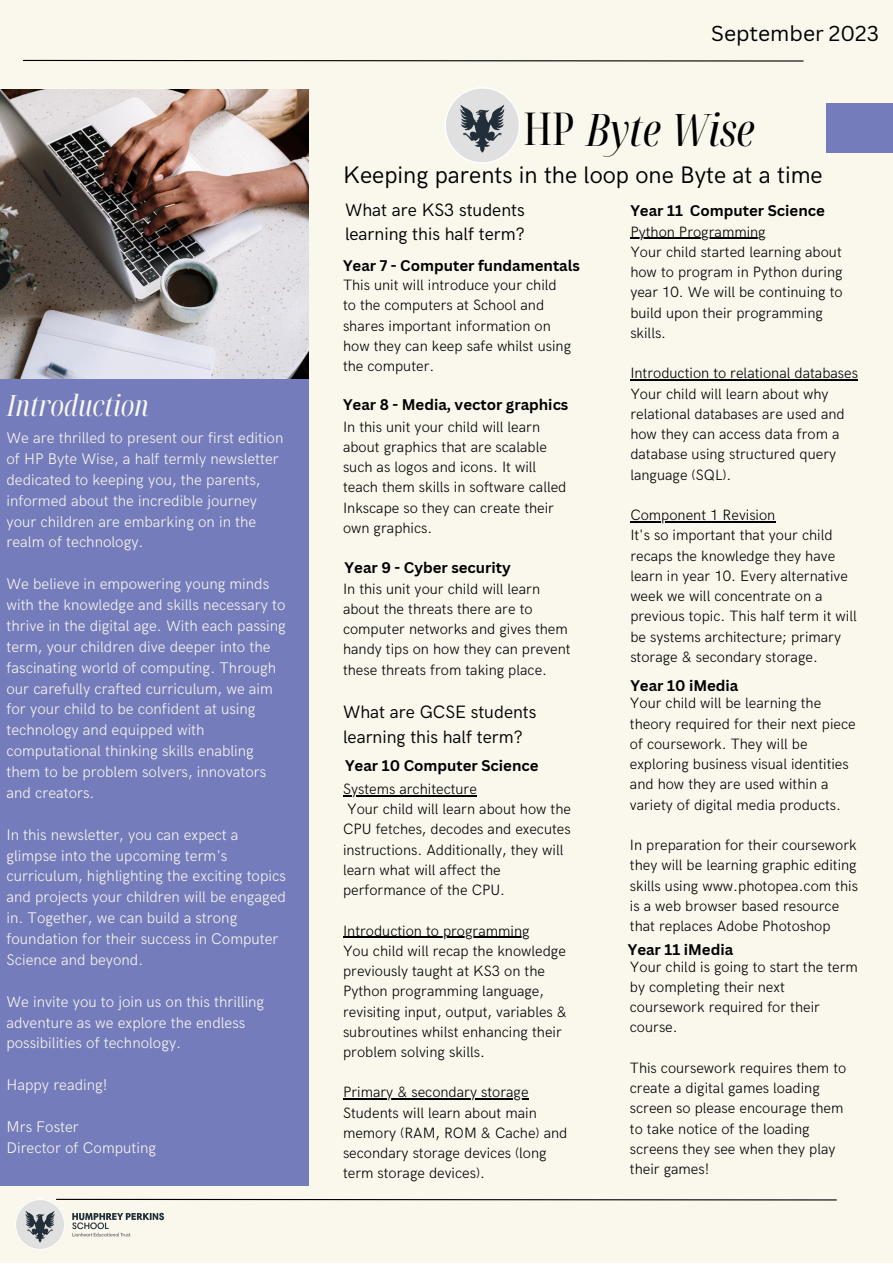
<style>
.page{position:relative;width:893px;height:1264px;background:#fff}
.page>*{position:absolute;margin:0;border:0;box-sizing:border-box;transform-origin:0 0}
.t1{font:italic extra-condensed 44.7px "Noto Serif Display";color:#000}
.t2{font:italic extra-condensed 29.25px "Noto Serif Display";color:#faf7ed}
.t3{font:24px "HK Grotesk";color:#000}
.t4{font:21px "Canva Sans";color:#000}
.t5{font:18px/24.8px "HK Grotesk";color:#000}
.t6{font:300 15.45px/20.9px "HK Grotesk";color:#faf7ed}
.t7{font:300 15px/20.2px "HK Grotesk";color:#000}
.t8{font:700 15px "Canva Sans";color:#000}
.s1{font-style:normal;font-size:45.3px}
</style>
<div class="page">
<div style="left:0;top:0;width:892px;height:1262px;background:#faf7ed"></div>
<img style="left:0;top:89px;width:308px;height:290px">
<div style="left:0;top:379px;width:308px;height:806px;background:#747cbb"></div>
<div style="left:826px;top:103px;width:66px;height:50px;background:#747cbb"></div>
<svg style="left:23px;top:59px;width:781px;height:3px"></svg>
<svg style="left:56px;top:1198px;width:781px;height:2px"></svg>
<img style="left:16px;top:1199px;width:147px;height:50px">
<img style="left:445px;top:87px;width:75px;height:77px">
<hr style="left:343px;top:795px;width:134px;height:1px;background:#000">
<hr style="left:343px;top:936px;width:186px;height:1px;background:#000">
<hr style="left:343px;top:1098px;width:185px;height:1px;background:#000">
<hr style="left:630px;top:238px;width:135px;height:1px;background:#000">
<hr style="left:630px;top:379px;width:228px;height:2px;background:#000">
<hr style="left:630px;top:521px;width:145px;height:1px;background:#000">
<p class="t2" style="left:7px;top:384px;width:143px">Introduction</p>
<p class="t6" style="left:6px;top:428px;width:278px">We are thrilled to present our first edition of HP Byte Wise, a half termly newsletter dedicated to keeping you, the parents, informed about the incredible journey your children are embarking on in the realm of technology.</p>
<p class="t6" style="left:6px;top:574px;width:281px">We believe in empowering young minds with the knowledge and skills necessary to thrive in the digital age. With each passing term, your children dive deeper into the fascinating world of computing. Through our carefully crafted curriculum, we aim for your child to be confident at using technology and equipped with computational thinking skills enabling them to be problem solvers, innovators and creators.</p>
<p class="t6" style="left:6px;top:824px;width:281px">In this newsletter, you can expect a glimpse into the upcoming term's curriculum, highlighting the exciting topics and projects your children will be engaged in. Together, we can build a strong foundation for their success in Computer Science and beyond.</p>
<p class="t6" style="left:6px;top:991px;width:259px">We invite you to join us on this thrilling adventure as we explore the endless possibilities of technology.</p>
<p class="t6" style="left:6px;top:1075px;width:103px">Happy reading!</p>
<p class="t6" style="left:6px;top:1116px;width:74px">Mrs Foster</p>
<p class="t6" style="left:6px;top:1137px;width:151px">Director of Computing</p>
<p class="t4" style="left:711px;top:18px;width:169px">September 2023</p>
<p class="t1" style="left:523px;top:98px;width:232px"><span class="s1">HP</span> Byte Wise</p>
<p class="t3" style="left:343px;top:161px;width:481px">Keeping parents in the loop one Byte at a time</p>
<p class="t5" style="left:345px;top:198px;width:181px">What are KS3 students learning this half term?</p>
<p class="t8" style="left:630px;top:200px;width:196px">Year 11 Computer Science</p>
<p class="t7" style="left:630px;top:222px;width:137px">Python Programming</p>
<p class="t7" style="left:630px;top:242px;width:214px">Your child started learning about how to program in Python during year 10. We will be continuing to build upon their programming skills.</p>
<p class="t7" style="left:630px;top:364px;width:229px">Introduction to relational databases</p>
<p class="t7" style="left:630px;top:384px;width:216px">Your child will learn about why relational databases are used and how they can access data from a database using structured query language (SQL).</p>
<p class="t7" style="left:630px;top:505px;width:146px">Component 1 Revision</p>
<p class="t7" style="left:630px;top:525px;width:228px">It's so important that your child recaps the knowledge they have learn in year 10. Every alternative week we will concentrate on a previous topic. This half term it will be systems architecture; primary storage &amp; secondary storage.</p>
<p class="t8" style="left:630px;top:675px;width:110px">Year 10 iMedia</p>
<p class="t7" style="left:630px;top:693px;width:227px">Your child will be learning the theory required for their next piece of coursework. They will be exploring business visual identities and how they are used within a variety of digital media products.</p>
<p class="t7" style="left:630px;top:835px;width:229px">In preparation for their coursework they will be learning graphic editing skills using www.photopea.com this is a web browser based resource that replaces Adobe Photoshop</p>
<p class="t7" style="left:630px;top:956px;width:229px">Your child is going to start the term by completing their next coursework required for their course.</p>
<p class="t7" style="left:630px;top:1058px;width:218px">This coursework requires them to create a digital games loading screen so please encourage them to take notice of the loading screens they see when they play their games!</p>
<p class="t8" style="left:343px;top:255px;width:238px">Year 7 - Computer fundamentals</p>
<p class="t7" style="left:343px;top:275px;width:229px">This unit will introduce your child to the computers at School and shares important information on how they can keep safe whilst using the computer.</p>
<p class="t8" style="left:343px;top:394px;width:227px">Year 8 - Media, vector graphics</p>
<p class="t7" style="left:343px;top:417px;width:225px">In this unit your child will learn about graphics that are scalable such as logos and icons. It will teach them skills in software called<br>Inkscape so they can create their own graphics.</p>
<p class="t8" style="left:344px;top:557px;width:168px">Year 9 - Cyber security</p>
<p class="t7" style="left:343px;top:579px;width:229px">In this unit your child will learn about the threats there are to computer networks and gives them handy tips on how they can prevent these threats from taking place.</p>
<p class="t5" style="left:343px;top:700px;width:195px">What are GCSE students learning this half term?</p>
<p class="t8" style="left:345px;top:755px;width:195px">Year 10 Computer Science</p>
<p class="t7" style="left:343px;top:779px;width:135px">Systems architecture</p>
<p class="t7" style="left:343px;top:799px;width:229px">Your child will learn about how the<br>CPU fetches, decodes and executes instructions. Additionally, they will learn what will affect the performance of the CPU.</p>
<p class="t7" style="left:343px;top:920px;width:188px">Introduction to programming</p>
<p class="t7" style="left:343px;top:941px;width:225px">You child will recap the knowledge previously taught at KS3 on the<br>Python programming language, revisiting input, output, variables &amp; subroutines whilst enhancing their problem solving skills.</p>
<p class="t7" style="left:343px;top:1082px;width:187px">Primary &amp; secondary storage</p>
<p class="t7" style="left:343px;top:1103px;width:226px">Students will learn about main memory (RAM, ROM &amp; Cache) and secondary storage devices (long term storage devices).</p>
<p class="t8" style="left:627px;top:939px;width:107px">Year 11 iMedia</p>
</div>
